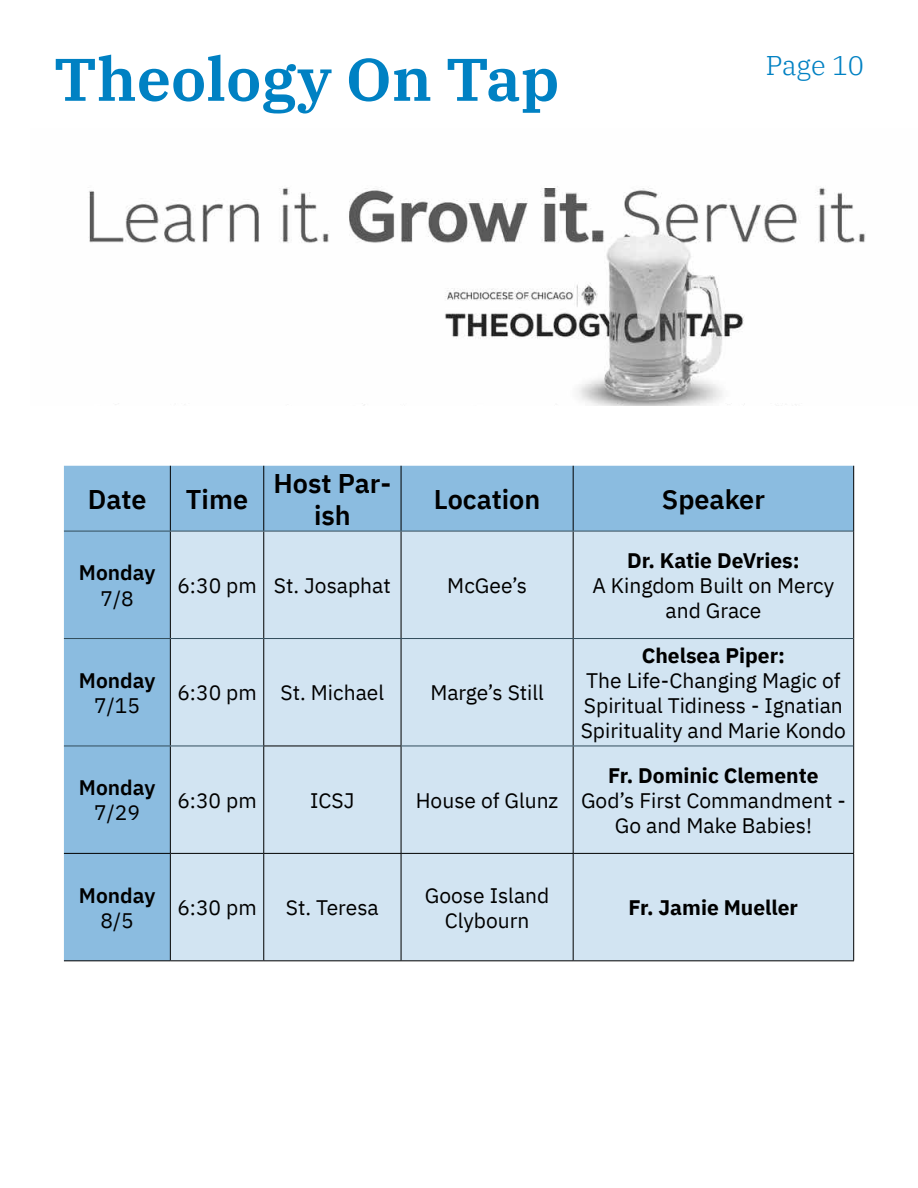
<style>
.page{position:relative;width:918px;height:1188px;background:#fff}
.page>*{position:absolute;margin:0;border:0;box-sizing:border-box;transform-origin:0 0}
.t1{font:600 60px "IBM Plex Serif";color:#0081c3}
.t2{font:600 27px/32.4px "IBM Plex Sans";color:#000;text-align:center}
.t3{font:300 27px "IBM Plex Serif";letter-spacing:-.005em;color:#0081c3}
.t4{font:21px/25.2px "IBM Plex Sans";color:#000;text-align:center}
.t5{font:700 21px "IBM Plex Sans";color:#000}
.t6{font:600 21px "IBM Plex Sans";color:#000}
</style>
<div class="page">
<img style="left:89px;top:186px;width:777px;height:220px">
<div style="left:64px;top:466px;width:789px;height:494px;background:#8bbce0"></div>
<div style="left:171px;top:532px;width:682px;height:428px;background:#d2e4f2"></div>
<hr style="left:170px;top:466px;width:1px;height:65px;background:#000">
<hr style="left:263px;top:466px;width:1px;height:65px;background:#000">
<hr style="left:401px;top:466px;width:1px;height:65px;background:#000">
<hr style="left:573px;top:466px;width:1px;height:65px;background:#000">
<hr style="left:853px;top:466px;width:1px;height:65px;background:#000">
<hr style="left:170px;top:531px;width:1px;height:107px;background:#000">
<hr style="left:263px;top:531px;width:1px;height:107px;background:#000">
<hr style="left:401px;top:531px;width:1px;height:107px;background:#000">
<hr style="left:573px;top:531px;width:1px;height:107px;background:#000">
<hr style="left:853px;top:531px;width:1px;height:108px;background:#000">
<hr style="left:170px;top:639px;width:1px;height:107px;background:#000">
<hr style="left:263px;top:639px;width:1px;height:107px;background:#000">
<hr style="left:401px;top:639px;width:1px;height:107px;background:#000">
<hr style="left:573px;top:639px;width:1px;height:107px;background:#000">
<hr style="left:853px;top:639px;width:1px;height:107px;background:#000">
<hr style="left:170px;top:746px;width:1px;height:107px;background:#000">
<hr style="left:263px;top:746px;width:138px;height:1px;background:#000">
<hr style="left:263px;top:746px;width:1px;height:107px;background:#000">
<hr style="left:401px;top:746px;width:1px;height:107px;background:#000">
<hr style="left:573px;top:746px;width:1px;height:107px;background:#000">
<hr style="left:853px;top:746px;width:1px;height:107px;background:#000">
<hr style="left:64px;top:853px;width:106px;height:1px;background:#000">
<hr style="left:170px;top:853px;width:94px;height:1px;background:#000">
<hr style="left:170px;top:854px;width:1px;height:106px;background:#000">
<hr style="left:264px;top:853px;width:137px;height:1px;background:#000">
<hr style="left:263px;top:854px;width:1px;height:106px;background:#000">
<hr style="left:401px;top:853px;width:172px;height:1px;background:#000">
<hr style="left:401px;top:854px;width:1px;height:106px;background:#000">
<hr style="left:573px;top:853px;width:281px;height:1px;background:#000">
<hr style="left:573px;top:854px;width:1px;height:106px;background:#000">
<hr style="left:853px;top:854px;width:1px;height:106px;background:#000">
<hr style="left:64px;top:960px;width:106px;height:1px;background:#000">
<hr style="left:170px;top:960px;width:94px;height:1px;background:#000">
<hr style="left:264px;top:960px;width:137px;height:1px;background:#000">
<hr style="left:401px;top:960px;width:172px;height:1px;background:#000">
<hr style="left:573px;top:960px;width:281px;height:1px;background:#000">
<hr style="left:64px;top:531px;width:106px;height:1px;background:#324d5c">
<hr style="left:170px;top:531px;width:94px;height:1px;background:#324d5c">
<hr style="left:264px;top:531px;width:137px;height:1px;background:#324d5c">
<hr style="left:401px;top:531px;width:172px;height:1px;background:#324d5c">
<hr style="left:573px;top:531px;width:280px;height:1px;background:#324d5c">
<hr style="left:64px;top:638px;width:106px;height:1px;background:#324d5c">
<hr style="left:170px;top:638px;width:94px;height:1px;background:#324d5c">
<hr style="left:264px;top:638px;width:137px;height:1px;background:#324d5c">
<hr style="left:401px;top:638px;width:172px;height:1px;background:#324d5c">
<hr style="left:573px;top:638px;width:280px;height:1px;background:#324d5c">
<hr style="left:64px;top:746px;width:106px;height:1px;background:#324d5c">
<hr style="left:170px;top:746px;width:93px;height:1px;background:#324d5c">
<hr style="left:401px;top:746px;width:172px;height:1px;background:#324d5c">
<hr style="left:573px;top:746px;width:280px;height:1px;background:#324d5c">
<h1 class="t1" style="left:54px;top:32px;width:507px">Theology On Tap</h1>
<p class="t3" style="left:766px;top:45px;width:100px">Page 10</p>
<p class="t2" style="left:88px;top:481px;width:60px">Date</p>
<p class="t2" style="left:186px;top:481px;width:64px">Time</p>
<p class="t2" style="left:274px;top:465px;width:119px">Host Par&shy;ish</p>
<p class="t2" style="left:434px;top:481px;width:108px">Location</p>
<p class="t2" style="left:662px;top:481px;width:105px">Speaker</p>
<p class="t6" style="left:79px;top:556px;width:78px">Monday</p>
<p class="t4" style="left:101px;top:584px;width:35px">7/8</p>
<p class="t4" style="left:177px;top:571px;width:215px">6:30 pm St. Josaphat</p>
<p class="t4" style="left:447px;top:571px;width:81px">McGee’s</p>
<p class="t6" style="left:79px;top:664px;width:78px">Monday</p>
<p class="t4" style="left:94px;top:691px;width:47px">7/15</p>
<p class="t4" style="left:177px;top:679px;width:208px">6:30 pm St. Michael</p>
<p class="t4" style="left:430px;top:679px;width:115px">Marge’s Still</p>
<p class="t6" style="left:79px;top:771px;width:78px">Monday</p>
<p class="t4" style="left:94px;top:799px;width:47px">7/29</p>
<p class="t4" style="left:177px;top:786px;width:81px">6:30 pm</p>
<p class="t4" style="left:310px;top:786px;width:46px">ICSJ</p>
<p class="t4" style="left:416px;top:786px;width:144px">House of Glunz</p>
<p class="t6" style="left:79px;top:879px;width:78px">Monday</p>
<p class="t4" style="left:100px;top:906px;width:35px">8/5</p>
<p class="t4" style="left:177px;top:894px;width:81px">6:30 pm</p>
<p class="t4" style="left:286px;top:894px;width:94px">St. Teresa</p>
<p class="t4" style="left:425px;top:881px;width:126px">Goose Island<br>Clybourn</p>
<p class="t5" style="left:627px;top:544px;width:174px">Dr. Katie DeVries:</p>
<p class="t4" style="left:593px;top:571px;width:243px">A Kingdom Built on Mercy and Grace</p>
<p class="t5" style="left:642px;top:638px;width:145px">Chelsea Piper:</p>
<p class="t4" style="left:581px;top:666px;width:267px;text-align:left">The Life-Changing Magic of<br>Spiritual Tidiness - Ignatian<br>Spirituality and Marie Kondo</p>
<p class="t5" style="left:608px;top:759px;width:212px">Fr. Dominic Clemente</p>
<p class="t4" style="left:581px;top:786px;width:266px">God’s First Commandment -<br>Go and Make Babies!</p>
<p class="t5" style="left:629px;top:891px;width:171px">Fr. Jamie Mueller</p>
</div>
